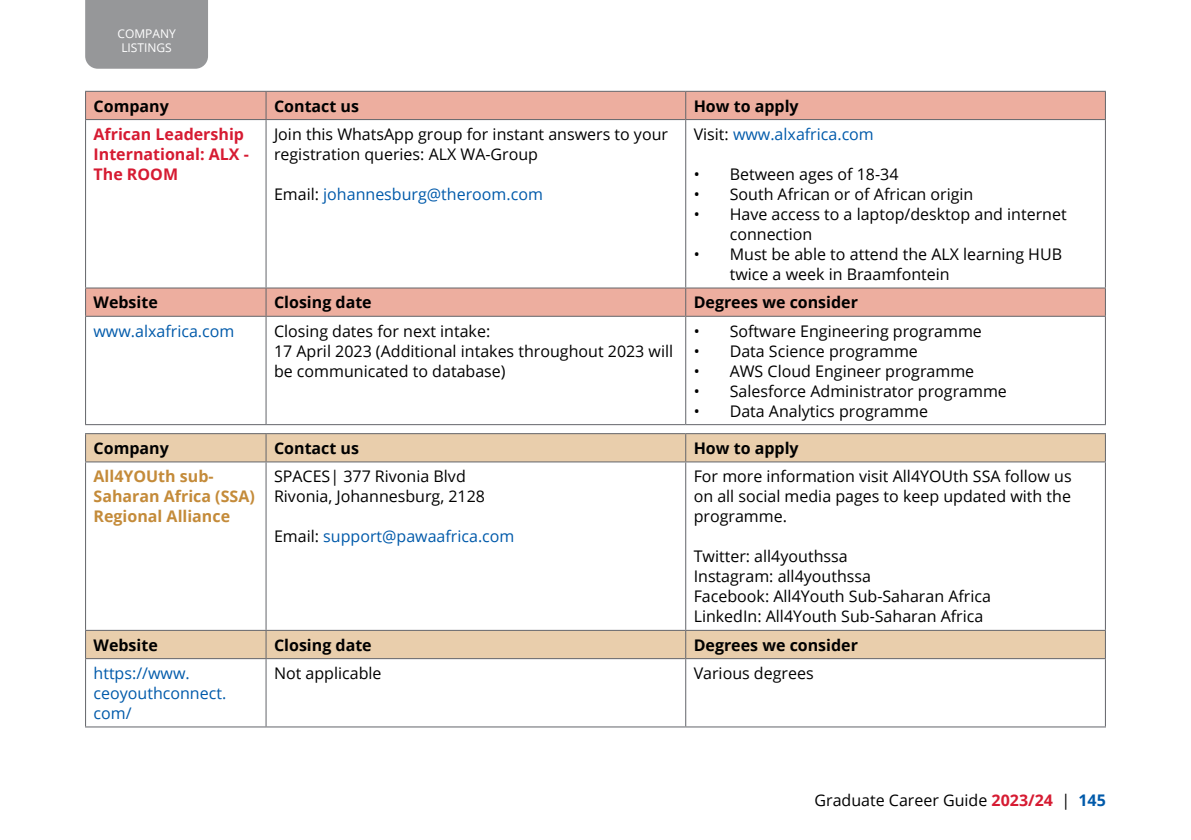
<style>
.page{position:relative;width:1191px;height:840px;background:#fff}
.page>*{position:absolute;margin:0;border:0;box-sizing:border-box;transform-origin:0 0}
.t1{font:16px/20px "Open Sans";color:#000}
.t2{font:16px/20px "Open Sans";color:#005aaa}
.t3{font:700 16px "Open Sans";color:#000}
.t4{font:700 16px/20px "Open Sans";color:#c48b3a}
.t5{font:700 16px/20px "Open Sans";color:#d61b32}
.t6{font:12px/14.4px "Open Sans";color:#fff;text-align:center}
.s1{color:#000}
.s2{font-weight:700;color:#d61b32}
.s3{font-weight:700;color:#005aaa}
</style>
<div class="page">
<svg style="left:86px;top:92px;width:1019px;height:223px"></svg>
<hr style="left:85px;top:120px;width:1px;height:167px;background:#63656a">
<hr style="left:265px;top:120px;width:1px;height:167px;background:#63656a">
<hr style="left:685px;top:120px;width:1px;height:167px;background:#63656a">
<hr style="left:1105px;top:120px;width:1px;height:167px;background:#63656a">
<hr style="left:85px;top:91px;width:181px;height:1px;background:#63656a">
<svg style="left:85px;top:92px;width:1px;height:27px"></svg>
<hr style="left:85px;top:119px;width:181px;height:1px;background:#63656a">
<hr style="left:266px;top:91px;width:419px;height:1px;background:#63656a">
<svg style="left:265px;top:92px;width:1px;height:27px"></svg>
<hr style="left:266px;top:119px;width:419px;height:1px;background:#63656a">
<hr style="left:685px;top:91px;width:421px;height:1px;background:#63656a">
<svg style="left:685px;top:92px;width:1px;height:27px"></svg>
<svg style="left:1105px;top:92px;width:1px;height:27px"></svg>
<hr style="left:685px;top:119px;width:421px;height:1px;background:#63656a">
<hr style="left:85px;top:287px;width:181px;height:1px;background:#63656a">
<svg style="left:85px;top:288px;width:1px;height:27px"></svg>
<hr style="left:266px;top:287px;width:419px;height:1px;background:#63656a">
<svg style="left:265px;top:288px;width:1px;height:27px"></svg>
<hr style="left:685px;top:287px;width:421px;height:1px;background:#63656a">
<svg style="left:685px;top:288px;width:1px;height:27px"></svg>
<svg style="left:1105px;top:288px;width:1px;height:27px"></svg>
<hr style="left:85px;top:315px;width:181px;height:1px;background:#63656a">
<hr style="left:85px;top:316px;width:1px;height:108px;background:#63656a">
<hr style="left:85px;top:424px;width:181px;height:1px;background:#63656a">
<hr style="left:266px;top:315px;width:419px;height:1px;background:#63656a">
<hr style="left:265px;top:316px;width:1px;height:108px;background:#63656a">
<hr style="left:266px;top:424px;width:419px;height:1px;background:#63656a">
<hr style="left:685px;top:315px;width:421px;height:1px;background:#63656a">
<hr style="left:685px;top:316px;width:1px;height:108px;background:#63656a">
<hr style="left:1105px;top:316px;width:1px;height:108px;background:#63656a">
<hr style="left:685px;top:424px;width:421px;height:1px;background:#63656a">
<svg style="left:86px;top:434px;width:1019px;height:223px"></svg>
<hr style="left:85px;top:433px;width:181px;height:1px;background:#63656a">
<svg style="left:85px;top:434px;width:1px;height:27px"></svg>
<hr style="left:266px;top:433px;width:419px;height:1px;background:#63656a">
<svg style="left:265px;top:434px;width:1px;height:27px"></svg>
<hr style="left:685px;top:433px;width:421px;height:1px;background:#63656a">
<svg style="left:685px;top:434px;width:1px;height:27px"></svg>
<svg style="left:1105px;top:434px;width:1px;height:27px"></svg>
<hr style="left:85px;top:461px;width:181px;height:1px;background:#63656a">
<hr style="left:266px;top:461px;width:419px;height:1px;background:#63656a">
<hr style="left:685px;top:461px;width:421px;height:1px;background:#63656a">
<hr style="left:85px;top:462px;width:1px;height:167px;background:#63656a">
<hr style="left:265px;top:462px;width:1px;height:167px;background:#63656a">
<hr style="left:685px;top:462px;width:1px;height:167px;background:#63656a">
<hr style="left:1105px;top:462px;width:1px;height:167px;background:#63656a">
<hr style="left:85px;top:658px;width:1px;height:68px;background:#63656a">
<hr style="left:85px;top:726px;width:181px;height:1px;background:#63656a">
<hr style="left:265px;top:658px;width:1px;height:68px;background:#63656a">
<hr style="left:266px;top:726px;width:419px;height:1px;background:#63656a">
<hr style="left:685px;top:658px;width:1px;height:68px;background:#63656a">
<hr style="left:1105px;top:658px;width:1px;height:68px;background:#63656a">
<hr style="left:685px;top:726px;width:421px;height:1px;background:#63656a">
<hr style="left:85px;top:629px;width:181px;height:1px;background:#63656a">
<svg style="left:85px;top:630px;width:1px;height:27px"></svg>
<hr style="left:266px;top:629px;width:419px;height:1px;background:#63656a">
<svg style="left:265px;top:630px;width:1px;height:27px"></svg>
<hr style="left:685px;top:629px;width:421px;height:1px;background:#63656a">
<svg style="left:685px;top:630px;width:1px;height:27px"></svg>
<svg style="left:1105px;top:630px;width:1px;height:27px"></svg>
<hr style="left:85px;top:657px;width:181px;height:1px;background:#63656a">
<hr style="left:266px;top:657px;width:419px;height:1px;background:#63656a">
<hr style="left:685px;top:657px;width:421px;height:1px;background:#63656a">
<div style="left:85px;top:0;width:123px;height:69px;background:#969799"></div>
<p class="t6" style="left:117px;top:27px;width:60px">COMPANY<br>LISTINGS</p>
<p class="t3" style="left:94px;top:94px;width:77px">Company</p>
<p class="t3" style="left:274px;top:94px;width:87px">Contact us</p>
<p class="t3" style="left:693px;top:94px;width:106px">How to apply</p>
<p class="t5" style="left:94px;top:123px;width:157px">African Leadership<br>International: ALX -<br>The ROOM</p>
<p class="t1" style="left:274px;top:126px;width:395px">Join this WhatsApp group for instant answers to your registration queries: ALX WA-Group</p>
<p class="t2" style="left:274px;top:186px;width:270px"><span class="s1">Email:</span> johannesburg@theroom.com</p>
<p class="t2" style="left:693px;top:126px;width:182px"><span class="s1">Visit:</span> www.alxafrica.com</p>
<p class="t1" style="left:693px;top:166px;width:206px">• Between ages of 18-34</p>
<p class="t1" style="left:693px;top:186px;width:281px">• South African or of African origin</p>
<p class="t1" style="left:729px;top:206px;width:338px;text-indent:-36px">• Have access to a laptop/desktop and internet connection</p>
<p class="t1" style="left:729px;top:246px;width:334px;text-indent:-36px">• Must be able to attend the ALX learning HUB twice a week in Braamfontein</p>
<p class="t3" style="left:94px;top:296px;width:66px">Website</p>
<p class="t3" style="left:274px;top:291px;width:99px">Closing date</p>
<p class="t3" style="left:693px;top:291px;width:166px">Degrees we consider</p>
<p class="t2" style="left:93px;top:322px;width:142px">www.alxafrica.com</p>
<p class="t1" style="left:274px;top:322px;width:401px">Closing dates for next intake:<br>17 April 2023 (Additional intakes throughout 2023 will be communicated to database)</p>
<p class="t1" style="left:693px;top:322px;width:290px">• Software Engineering programme</p>
<p class="t1" style="left:693px;top:342px;width:226px">• Data Science programme</p>
<p class="t1" style="left:693px;top:362px;width:282px">• AWS Cloud Engineer programme</p>
<p class="t1" style="left:693px;top:382px;width:315px">• Salesforce Administrator programme</p>
<p class="t1" style="left:693px;top:402px;width:236px">• Data Analytics programme</p>
<p class="t3" style="left:94px;top:436px;width:77px">Company</p>
<p class="t3" style="left:274px;top:436px;width:87px">Contact us</p>
<p class="t3" style="left:693px;top:436px;width:106px">How to apply</p>
<p class="t4" style="left:94px;top:465px;width:163px">All4YOUth sub-<br>Saharan Africa (SSA)<br>Regional Alliance</p>
<p class="t1" style="left:274px;top:467px;width:212px">SPACES| 377 Rivonia Blvd<br>Rivonia, Johannesburg, 2128</p>
<p class="t2" style="left:274px;top:527px;width:242px"><span class="s1">Email:</span> support@pawaafrica.com</p>
<p class="t1" style="left:693px;top:467px;width:379px;text-align:justify">For more information visit All4YOUth SSA follow us on all social media pages to keep updated with the programme.</p>
<p class="t1" style="left:693px;top:547px;width:299px">Twitter: all4youthssa<br>Instagram: all4youthssa<br>Facebook: All4Youth Sub-Saharan Africa LinkedIn: All4Youth Sub-Saharan Africa</p>
<p class="t3" style="left:94px;top:638px;width:66px">Website</p>
<p class="t3" style="left:274px;top:633px;width:99px">Closing date</p>
<p class="t3" style="left:693px;top:633px;width:166px">Degrees we consider</p>
<p class="t2" style="left:93px;top:664px;width:134px">https://www. ceoyouthconnect. com/</p>
<p class="t1" style="left:274px;top:664px;width:109px">Not applicable</p>
<p class="t1" style="left:693px;top:664px;width:121px">Various degrees</p>
<p class="t1" style="left:814px;top:791px;width:293px">Graduate Career Guide <span class="s2">2023/24</span> | <span class="s3">145</span></p>
</div>
